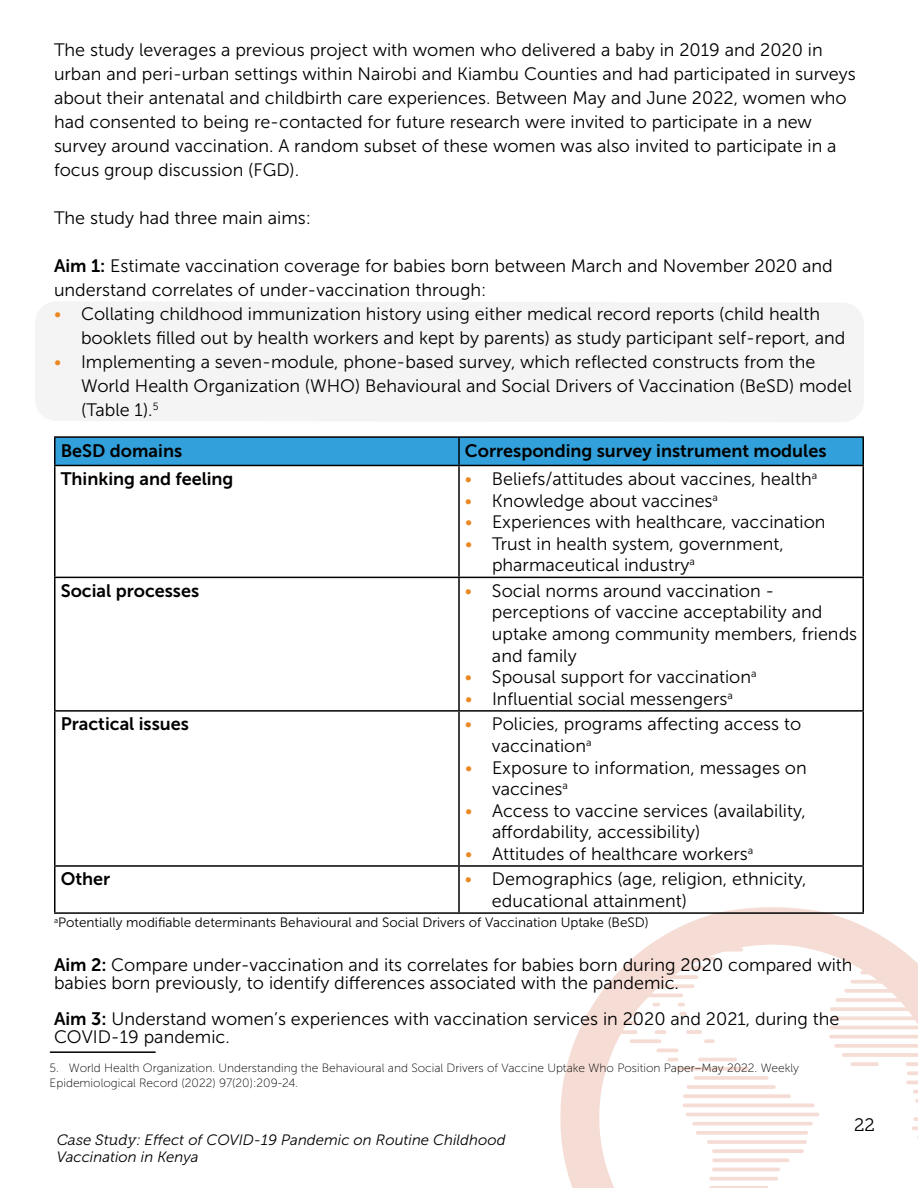
<style>
.page{position:relative;width:918px;height:1188px;background:#fff}
.page>*{position:absolute;margin:0;border:0;box-sizing:border-box;transform-origin:0 0}
.t1{font:18px/24px "Museo Sans 300";color:#000}
.t2{font:18px "Museo Sans 700";color:#000}
.t3{font:18px "Museo Slab 300";color:#000}
.t4{font:italic 15px/16.5px "Museo Sans 300";color:#000}
.t5{font:13.5px "Museo Sans 300";color:#000}
.t6{font:12px/14.4px "Museo Sans 100";color:#000}
.s1{font-family:"Museo Sans 700"}
.s2{font-family:"Museo Slab 300";color:#eb8823}
.s3{font-family:"Museo Slab 300"}
</style>
<div class="page">
<svg style="left:560px;top:907px;width:358px;height:281px"></svg>
<div style="left:36px;top:302px;width:828px;height:120px;background:#f4f4f4"></div>
<div style="left:56px;top:438px;width:806px;height:27px;background:#32a0da"></div>
<hr style="left:54px;top:436px;width:405px;height:2px;background:#000">
<hr style="left:54px;top:438px;width:2px;height:27px;background:#000">
<hr style="left:459px;top:436px;width:405px;height:2px;background:#000">
<hr style="left:458px;top:438px;width:2px;height:27px;background:#000">
<hr style="left:862px;top:438px;width:2px;height:27px;background:#000">
<hr style="left:54px;top:465px;width:405px;height:1px;background:#000">
<hr style="left:54px;top:466px;width:2px;height:111px;background:#000">
<hr style="left:459px;top:465px;width:405px;height:1px;background:#000">
<hr style="left:458px;top:466px;width:2px;height:111px;background:#000">
<hr style="left:862px;top:466px;width:2px;height:111px;background:#000">
<hr style="left:54px;top:577px;width:405px;height:1px;background:#000">
<hr style="left:54px;top:578px;width:2px;height:132px;background:#000">
<hr style="left:459px;top:577px;width:405px;height:1px;background:#000">
<hr style="left:458px;top:578px;width:2px;height:132px;background:#000">
<hr style="left:862px;top:578px;width:2px;height:132px;background:#000">
<hr style="left:54px;top:710px;width:405px;height:2px;background:#000">
<hr style="left:54px;top:712px;width:2px;height:153px;background:#000">
<hr style="left:459px;top:710px;width:405px;height:2px;background:#000">
<hr style="left:458px;top:712px;width:2px;height:153px;background:#000">
<hr style="left:862px;top:712px;width:2px;height:153px;background:#000">
<hr style="left:54px;top:865px;width:405px;height:2px;background:#000">
<hr style="left:54px;top:867px;width:2px;height:45px;background:#000">
<hr style="left:459px;top:865px;width:405px;height:2px;background:#000">
<hr style="left:458px;top:867px;width:2px;height:45px;background:#000">
<hr style="left:862px;top:867px;width:2px;height:45px;background:#000">
<hr style="left:54px;top:912px;width:405px;height:2px;background:#000">
<hr style="left:459px;top:912px;width:405px;height:2px;background:#000">
<hr style="left:50px;top:1051px;width:105px;height:2px;background:#000">
<p class="t1" style="left:54px;top:38px;width:803px">The study leverages a previous project with women who delivered a baby in 2019 and 2020 in urban and peri-urban settings within Nairobi and Kiambu Counties and had participated in surveys about their antenatal and childbirth care experiences. Between May and June 2022, women who had consented to being re-contacted for future research were invited to participate in a new survey around vaccination. A random subset of these women was also invited to participate in a focus group discussion (FGD).</p>
<p class="t1" style="left:54px;top:206px;width:259px">The study had three main aims:</p>
<p class="t1" style="left:54px;top:254px;width:780px"><span class="s1">Aim 1:</span> Estimate vaccination coverage for babies born between March and November 2020 and understand correlates of under-vaccination through:</p>
<p class="t1" style="left:81px;top:302px;width:766px;text-indent:-27px"><span class="s2">•</span> Collating childhood immunization history using either medical record reports (child health booklets filled out by health workers and kept by parents) as study participant self-report, and</p>
<p class="t1" style="left:81px;top:350px;width:772px;text-indent:-27px"><span class="s2">•</span> Implementing a seven-module, phone-based survey, which reflected constructs from the<br>World Health Organization (WHO) Behavioural and Social Drivers of Vaccination (BeSD) model (Table 1).<sup>5</sup></p>
<p class="t2" style="left:61px;top:440px;width:123px">BeSD domains</p>
<p class="t2" style="left:465px;top:440px;width:363px">Corresponding survey instrument modules</p>
<p class="t2" style="left:61px;top:469px;width:174px">Thinking and feeling</p>
<p class="t1" style="left:465px;top:467px;width:354px"><span class="s2">•</span> Beliefs/attitudes about vaccines, health<sup>a</sup></p>
<p class="t1" style="left:465px;top:489px;width:255px"><span class="s2">•</span> Knowledge about vaccines<sup>a</sup></p>
<p class="t1" style="left:465px;top:510px;width:362px"><span class="s2">•</span> Experiences with healthcare, vaccination</p>
<p class="t1" style="left:492px;top:533px;width:293px;line-height:21.6px;text-indent:-27px"><span class="s2">•</span> Trust in health system, government, pharmaceutical industry<sup>a</sup></p>
<p class="t2" style="left:61px;top:581px;width:140px">Social processes</p>
<p class="t1" style="left:492px;top:580px;width:367px;line-height:21.6px;text-indent:-27px"><span class="s2">•</span> Social norms around vaccination - perceptions of vaccine acceptability and uptake among community members, friends and family</p>
<p class="t1" style="left:465px;top:665px;width:293px"><span class="s2">•</span> Spousal support for vaccination<sup>a</sup></p>
<p class="t1" style="left:465px;top:687px;width:269px"><span class="s2">•</span> Influential social messengers<sup>a</sup></p>
<p class="t2" style="left:61px;top:714px;width:130px">Practical issues</p>
<p class="t1" style="left:492px;top:714px;width:311px;line-height:21.6px;text-indent:-27px"><span class="s2">•</span> Policies, programs affecting access to vaccination<sup>a</sup></p>
<p class="t1" style="left:492px;top:757px;width:316px;line-height:21.6px;text-indent:-27px"><span class="s2">•</span> Exposure to information, messages on vaccines<sup>a</sup></p>
<p class="t1" style="left:492px;top:800px;width:315px;line-height:21.6px;text-indent:-27px"><span class="s2">•</span> Access to vaccine services (availability, affordability, accessibility)</p>
<p class="t1" style="left:465px;top:842px;width:290px"><span class="s2">•</span> Attitudes of healthcare workers<sup>a</sup></p>
<p class="t2" style="left:61px;top:869px;width:51px">Other</p>
<p class="t1" style="left:492px;top:869px;width:316px;line-height:21.6px;text-indent:-27px"><span class="s2">•</span> Demographics (age, religion, ethnicity, educational attainment)</p>
<p class="t5" style="left:54px;top:915px;width:596px"><sup>a</sup>Potentially modifiable determinants Behavioural and Social Drivers of Vaccination Uptake (BeSD)</p>
<p class="t1" style="left:54px;top:956px;width:800px;line-height:18px"><span class="s1">Aim 2:</span> Compare under-vaccination and its correlates for babies born during 2020 compared with babies born previously, to identify differences associated with the pandemic.</p>
<p class="t1" style="left:54px;top:1010px;width:787px;line-height:18px"><span class="s1">Aim 3:</span> Understand women’s experiences with vaccination services in 2020 and 2021, during the<br>COVID-19 pandemic.</p>
<p class="t6" style="left:50px;top:1061px;width:751px">5. World Health Organization. Understanding the Behavioural and Social Drivers of Vaccine Uptake Who Position Paper–May 2022. Weekly<br>Epidemiological Record (2022) 97(20):209-24.</p>
<p class="t4" style="left:57px;top:1132px;width:450px"><span class="s3">Case Study:</span> Effect of COVID-19 Pandemic on Routine Childhood<br>Vaccination in Kenya</p>
<p class="t3" style="left:854px;top:1115px;width:22px">22</p>
</div>
